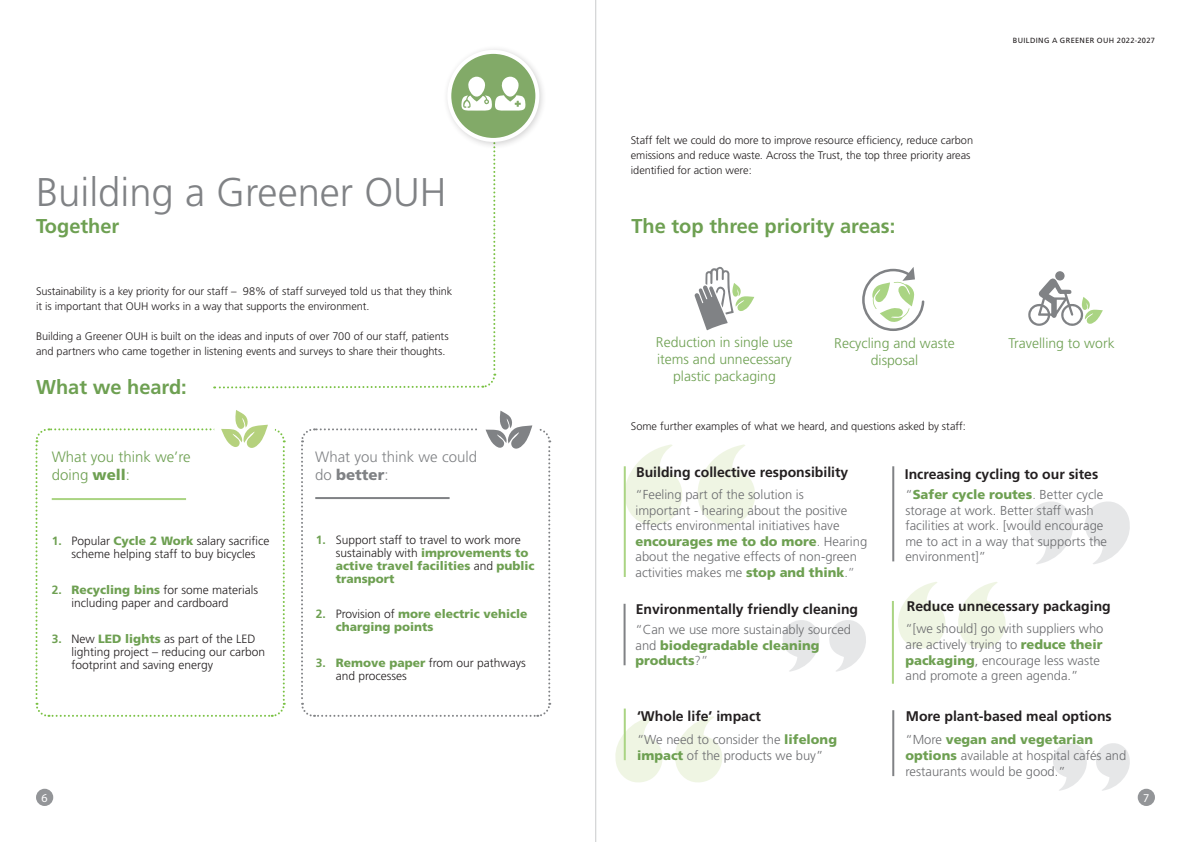
<style>
.page{position:relative;width:1191px;height:842px;background:#fff}
.page>*{position:absolute;margin:0;border:0;box-sizing:border-box;transform-origin:0 0}
.t1{font:300 40px "Frutiger";color:#808285}
.t2{font:700 20px "Frutiger";color:#6ea052}
.t3{font:300 15px/18px "Frutiger";color:#808285}
.t4{font:300 15px/18px "Frutiger";color:#6ea052}
.t5{font:700 14px "Frutiger";color:#231f20}
.t6{font:300 14px/16.8px "Frutiger";color:#6ea052;text-align:center}
.t7{font:300 13px/15.6px "Frutiger";color:#6c6d70}
.t8{font:300 12px/13px "Frutiger";color:#231f20}
.t9{font:900 12px/13px "Frutiger";color:#6ea052}
.t10{font:12px "Myriad Pro";color:#fff}
.t11{font:300 11px/15px "Frutiger";letter-spacing:-.005em;color:#231f20}
.t12{font:7.5px "Frutiger";letter-spacing:.045em;color:#231f20}
.s1{font-weight:900}
.s2{font-weight:700;color:#6ea052}
.s3{font-weight:900;color:#6ea052}
.s4{font-weight:700}
.s5{font-weight:300;color:#231f20}
.s6{color:#808285}
</style>
<div class="page">
<div style="left:1137px;top:789px;width:18px;height:17px;background:#939598;border-radius:50%"></div>
<div style="left:36px;top:789px;width:17px;height:17px;background:#939598;border-radius:50%"></div>
<hr style="left:595px;top:0;width:1px;height:842px;background:#939598">
<svg style="left:626px;top:444px;width:56px;height:81px"></svg>
<svg style="left:697px;top:444px;width:58px;height:81px"></svg>
<svg style="left:1085px;top:501px;width:45px;height:63px"></svg>
<svg style="left:1028px;top:501px;width:45px;height:63px"></svg>
<svg style="left:1096px;top:743px;width:34px;height:48px"></svg>
<svg style="left:1053px;top:743px;width:34px;height:48px"></svg>
<svg style="left:829px;top:620px;width:37px;height:52px"></svg>
<svg style="left:783px;top:620px;width:37px;height:52px"></svg>
<svg style="left:615px;top:716px;width:48px;height:67px"></svg>
<svg style="left:675px;top:716px;width:47px;height:67px"></svg>
<svg style="left:898px;top:582px;width:47px;height:66px"></svg>
<svg style="left:958px;top:582px;width:48px;height:66px"></svg>
<svg style="left:694px;top:266px;width:60px;height:64px"></svg>
<svg style="left:862px;top:267px;width:62px;height:64px"></svg>
<div style="left:1055px;top:271px;width:9px;height:10px;background:#808285;border-radius:50%"></div>
<svg style="left:1028px;top:278px;width:74px;height:48px"></svg>
<hr style="left:624px;top:466px;width:2px;height:111px;background:#aad483">
<hr style="left:892px;top:466px;width:2px;height:95px;background:#808285">
<hr style="left:892px;top:601px;width:2px;height:83px;background:#aad483">
<hr style="left:623px;top:604px;width:2px;height:61px;background:#808285">
<hr style="left:624px;top:708px;width:2px;height:52px;background:#aad483">
<hr style="left:892px;top:710px;width:2px;height:66px;background:#808285">
<div style="left:442px;top:45px;width:105px;height:105px;background:#231f20;opacity:.2"></div>
<div style="left:449px;top:52px;width:88px;height:88px;background:#82aa68;border-radius:50%"></div>
<svg style="left:214px;top:77px;width:311px;height:312px"></svg>
<div style="left:447px;top:50px;width:92px;height:92px;border:4px solid #fff;border-radius:50%"></div>
<svg style="left:301px;top:411px;width:250px;height:306px"></svg>
<svg style="left:35px;top:410px;width:251px;height:307px"></svg>
<h1 class="t1" style="left:36px;top:169px;width:412px">Building a Greener OUH</h1>
<h2 class="t2" style="left:36px;top:215px;width:85px">Together</h2>
<p class="t11" style="left:36px;top:284px;width:418px">Sustainability is a key priority for our staff – 98% of staff surveyed told us that they think it is important that OUH works in a way that supports the environment.</p>
<p class="t11" style="left:36px;top:329px;width:414px">Building a Greener OUH is built on the ideas and inputs of over 700 of our staff, patients and partners who came together in listening events and surveys to share their thoughts.</p>
<h2 class="t2" style="left:36px;top:375px;width:152px">What we heard:</h2>
<p class="t4" style="left:52px;top:448px;width:140px">What you think we’re doing <span class="s1">well</span>:</p>
<p class="t8" style="left:52px;top:534px;width:219px;text-align:center"><span class="s2">1.</span> Popular <span class="s3">Cycle 2 Work</span> salary sacrifice scheme helping staff to buy bicycles</p>
<p class="t8" style="left:72px;top:583px;width:188px;text-indent:-20px"><span class="s2">2.</span> <span class="s3">Recycling bins</span> for some materials including paper and cardboard</p>
<p class="t8" style="left:72px;top:632px;width:195px;text-indent:-20px"><span class="s2">3.</span> New <span class="s3">LED lights</span> as part of the LED lighting project – reducing our carbon footprint and saving energy</p>
<p class="t3" style="left:315px;top:448px;width:163px">What you think we could do <span class="s1">better</span>:</p>
<p class="t9" style="left:336px;top:533px;width:200px;text-indent:-20px"><span class="s4">1.</span> <span class="s5">Support staff to travel to work more sustainably with</span> improvements to active travel facilities <span class="s5">and</span> public transport</p>
<p class="t9" style="left:336px;top:607px;width:193px;text-indent:-20px"><span class="s4">2.</span> <span class="s5">Provision of</span> more electric vehicle charging points</p>
<p class="t8" style="left:336px;top:656px;width:192px;text-indent:-20px"><span class="s2">3.</span> <span class="s3">Remove paper</span> from our pathways and processes</p>
<p class="t11" style="left:631px;top:133px;width:344px">Staff felt we could do more to improve resource efficiency, reduce carbon emissions and reduce waste. Across the Trust, the top three priority areas identified for action were:</p>
<h2 class="t2" style="left:631px;top:215px;width:265px">The top three priority areas:</h2>
<p class="t12" style="left:1012px;top:36px;width:144px">BUILDING A GREENER OUH 2022-2027</p>
<p class="t6" style="left:656px;top:334px;width:138px">Reduction in single use items and unnecessary plastic packaging</p>
<p class="t6" style="left:834px;top:335px;width:122px">Recycling and waste disposal</p>
<p class="t6" style="left:1008px;top:335px;width:108px">Travelling to work</p>
<p class="t11" style="left:631px;top:418px;width:336px">Some further examples of what we heard, and questions asked by staff:</p>
<p class="t5" style="left:636px;top:464px;width:214px">Building collective responsibility</p>
<p class="t7" style="left:635px;top:487px;width:233px">“Feeling part of the solution is<br>important - hearing about the positive effects environmental initiatives have <span class="s3">encourages me to do more</span><span class="s6">.</span> Hearing about the negative effects of non-green activities makes me <span class="s3">stop and think</span><span class="s6">.”</span></p>
<p class="t5" style="left:636px;top:601px;width:224px">Environmentally friendly cleaning</p>
<p class="t7" style="left:635px;top:622px;width:217px">“Can we use more sustainably sourced and <span class="s3">biodegradable cleaning products</span><span class="s6">?”</span></p>
<p class="t5" style="left:904px;top:466px;width:195px">Increasing cycling to our sites</p>
<p class="t7" style="left:905px;top:487px;width:203px">“<span class="s3">Safer cycle routes</span><span class="s6">.</span> Better cycle storage at work. Better staff wash facilities at work. [would encourage me to act in a way that supports the environment]”</p>
<p class="t5" style="left:907px;top:598px;width:205px">Reduce unnecessary packaging</p>
<p class="t7" style="left:905px;top:621px;width:199px">“[we should] go with suppliers who are actively trying to <span class="s3">reduce their packaging</span>, encourage less waste and promote a green agenda.”</p>
<p class="t5" style="left:906px;top:708px;width:207px">More plant-based meal options</p>
<p class="t7" style="left:905px;top:732px;width:222px">“More <span class="s3">vegan and vegetarian options</span> available at hospital cafés and restaurants would be good.”</p>
<p class="t5" style="left:637px;top:708px;width:125px">‘Whole life’ impact</p>
<p class="t7" style="left:637px;top:732px;width:201px">“We need to consider the <span class="s3">lifelong impact</span> of the products we buy”</p>
<p class="t10" style="left:42px;top:790px;width:8px">6</p>
<p class="t10" style="left:1143px;top:790px;width:8px">7</p>
</div>
